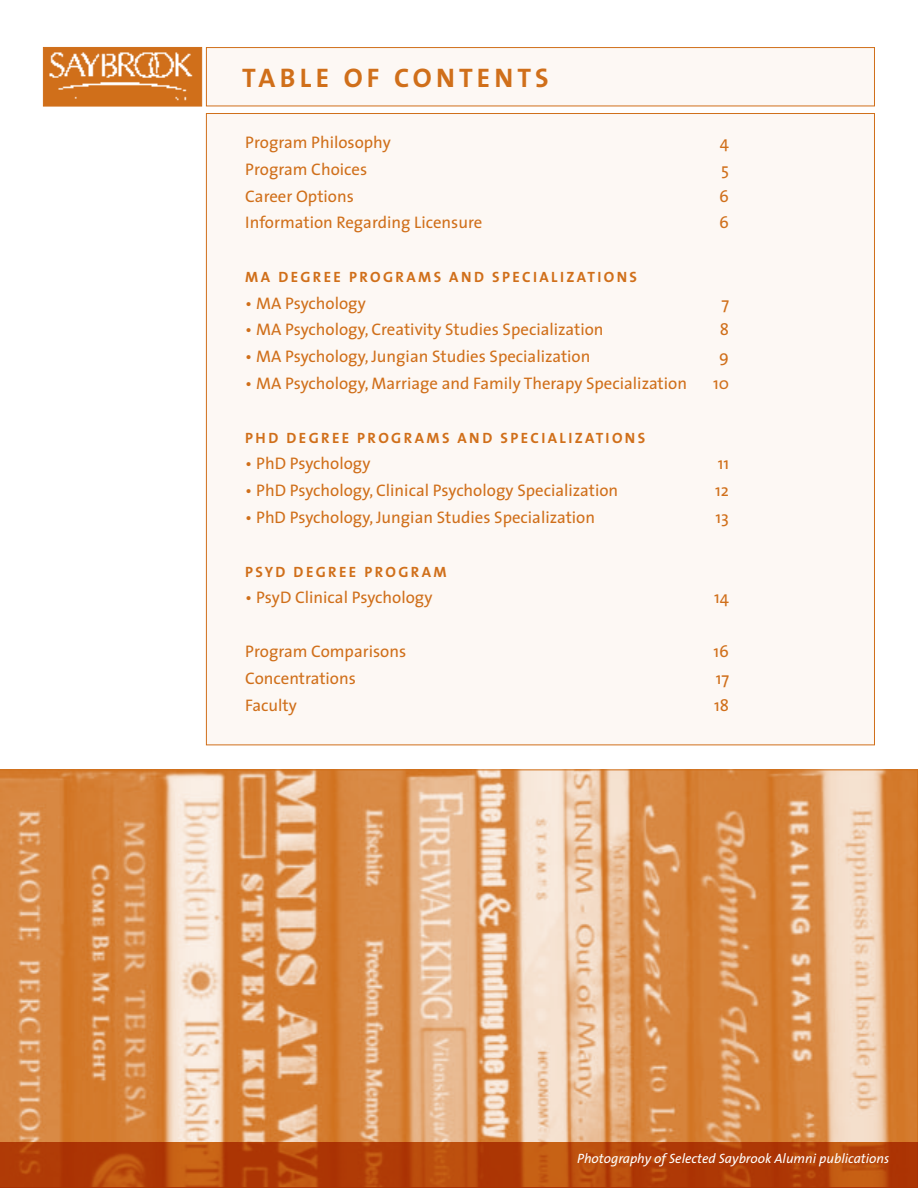
<style>
.page{position:relative;width:918px;height:1188px;background:#fff}
.page>*{position:absolute;margin:0;border:0;box-sizing:border-box;transform-origin:0 0}
.t1{font:27px "The Sans Bold Caps";letter-spacing:.155em;color:#d06f1a}
.t2{font:16.8px "The Sans";color:#d06f1a}
.t3{font:15px "The Sans Bold Caps";letter-spacing:.16em;color:#d06f1a}
.t4{font:italic 13.5px "The Sans";color:#fff}
</style>
<div class="page">
<svg style="left:0;top:770px;width:918px;height:373px"></svg>
<div style="left:43px;top:47px;width:159px;height:59px;background:#d06f1a;border:1px solid #d06f1a"></div>
<img style="left:49px;top:48px;width:146px;height:58px">
<div style="left:206px;top:47px;width:669px;height:59px;background:#fdf8f4;border:1px solid #d06f1a"></div>
<div style="left:206px;top:113px;width:669px;height:632px;background:#fdf8f4;border:1px solid #d06f1a"></div>
<svg style="left:0;top:1143px;width:918px;height:45px;fill:#b03b06"></svg>
<h1 class="t1" style="left:242px;top:55px;width:308px">TABLE OF CONTENTS</h1>
<p class="t2" style="left:245px;top:128px;width:147px">Program Philosophy</p>
<p class="t2" style="left:720px;top:128px;width:11px">4</p>
<p class="t2" style="left:245px;top:155px;width:123px">Program Choices</p>
<p class="t2" style="left:721px;top:155px;width:9px">5</p>
<p class="t2" style="left:245px;top:182px;width:110px">Career Options</p>
<p class="t2" style="left:719px;top:182px;width:11px">6</p>
<p class="t2" style="left:245px;top:209px;width:239px">Information Regarding Licensure</p>
<p class="t2" style="left:719px;top:209px;width:11px">6</p>
<p class="t3" style="left:245px;top:264px;width:393px">MA DEGREE PROGRAMS AND SPECIALIZATIONS</p>
<p class="t2" style="left:245px;top:289px;width:122px">• MA Psychology</p>
<p class="t2" style="left:721px;top:289px;width:9px">7</p>
<p class="t2" style="left:245px;top:316px;width:360px">• MA Psychology, Creativity Studies Specialization</p>
<p class="t2" style="left:720px;top:316px;width:11px">8</p>
<p class="t2" style="left:245px;top:343px;width:347px">• MA Psychology, Jungian Studies Specialization</p>
<p class="t2" style="left:719px;top:343px;width:11px">9</p>
<p class="t2" style="left:245px;top:369px;width:443px">• MA Psychology, Marriage and Family Therapy Specialization</p>
<p class="t2" style="left:713px;top:369px;width:17px">10</p>
<p class="t3" style="left:245px;top:425px;width:402px">PHD DEGREE PROGRAMS AND SPECIALIZATIONS</p>
<p class="t2" style="left:245px;top:450px;width:127px">• PhD Psychology</p>
<p class="t2" style="left:718px;top:450px;width:13px">11</p>
<p class="t2" style="left:245px;top:477px;width:374px">• PhD Psychology, Clinical Psychology Specialization</p>
<p class="t2" style="left:715px;top:477px;width:15px">12</p>
<p class="t2" style="left:245px;top:503px;width:351px">• PhD Psychology, Jungian Studies Specialization</p>
<p class="t2" style="left:716px;top:503px;width:15px">13</p>
<p class="t3" style="left:245px;top:559px;width:203px">PSYD DEGREE PROGRAM</p>
<p class="t2" style="left:245px;top:584px;width:189px">• PsyD Clinical Psychology</p>
<p class="t2" style="left:714px;top:584px;width:16px">14</p>
<p class="t2" style="left:245px;top:637px;width:162px">Program Comparisons</p>
<p class="t2" style="left:714px;top:637px;width:17px">16</p>
<p class="t2" style="left:245px;top:664px;width:112px">Concentrations</p>
<p class="t2" style="left:716px;top:664px;width:15px">17</p>
<p class="t2" style="left:245px;top:691px;width:53px">Faculty</p>
<p class="t2" style="left:714px;top:691px;width:16px">18</p>
<p class="t4" style="left:577px;top:1147px;width:314px">Photography of Selected Saybrook Alumni publications</p>
</div>
